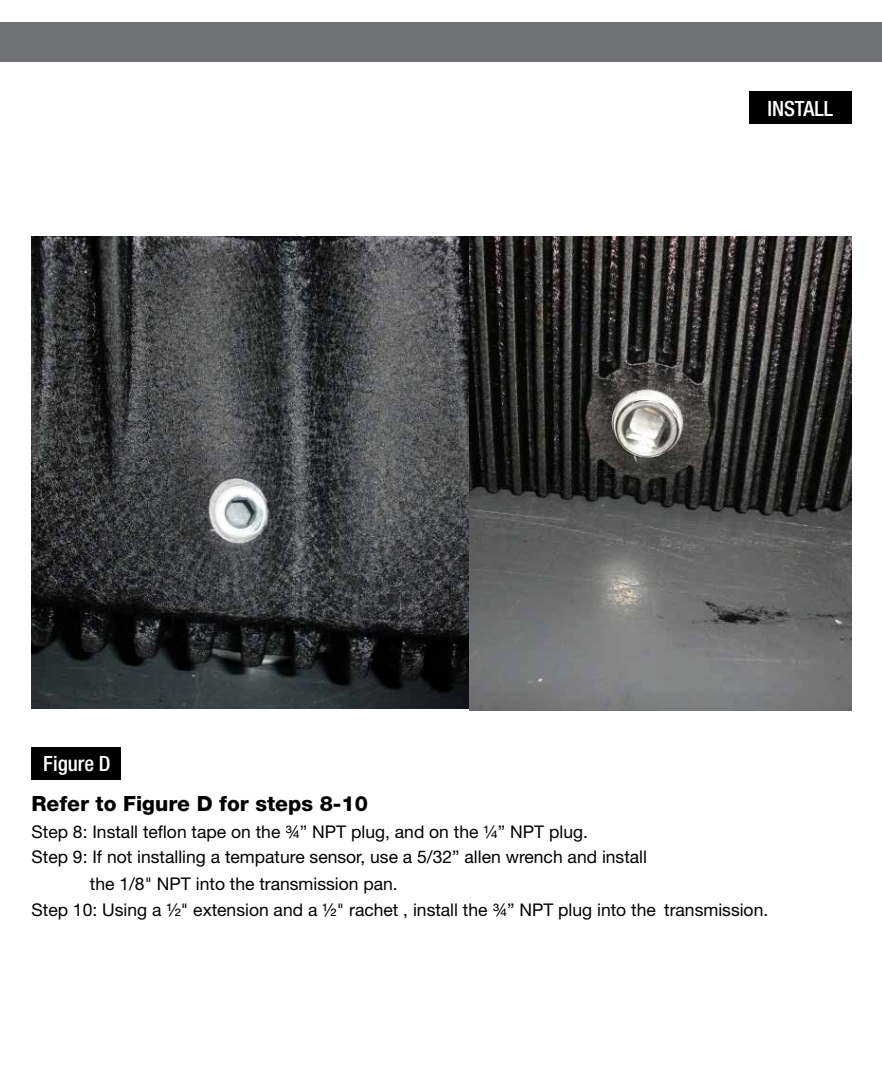
<style>
.page{position:relative;width:882px;height:1071px;background:#fff}
.page>*{position:absolute;margin:0;border:0;box-sizing:border-box;transform-origin:0 0}
.t1{font:800 21px "Helvetica Neue";color:#000}
.t2{font:500 condensed 21px "Helvetica Neue";color:#fff}
.t3{font:17.5px "Helvetica Neue";color:#000}
</style>
<div class="page">
<div style="left:0;top:23px;width:882px;height:39px;background:#717275"></div>
<img style="left:32px;top:236px;width:437px;height:472px">
<div style="left:749px;top:91px;width:103px;height:33px;background:#000"></div>
<div style="left:32px;top:747px;width:89px;height:33px;background:#000"></div>
<img style="left:469px;top:236px;width:383px;height:475px">
<p class="t2" style="left:43px;top:751px;width:69px">Figure D</p>
<p class="t2" style="left:767px;top:96px;width:67px">INSTALL</p>
<p class="t1" style="left:32px;top:791px;width:338px">Refer to Figure D for steps 8-10</p>
<p class="t3" style="left:32px;top:821px;width:558px">Step 8: Install teflon tape on the ¾” NPT plug, and on the ¼” NPT plug.</p>
<p class="t3" style="left:32px;top:847px;width:617px">Step 9: If not installing a tempature sensor, use a 5/32” allen wrench and install</p>
<p class="t3" style="left:90px;top:873px;width:309px">the 1/8" NPT into the transmission pan.</p>
<p class="t3" style="left:32px;top:899px;width:738px">Step 10: Using a ½" extension and a ½" rachet , install the ¾” NPT plug into the transmission.</p>
</div>
